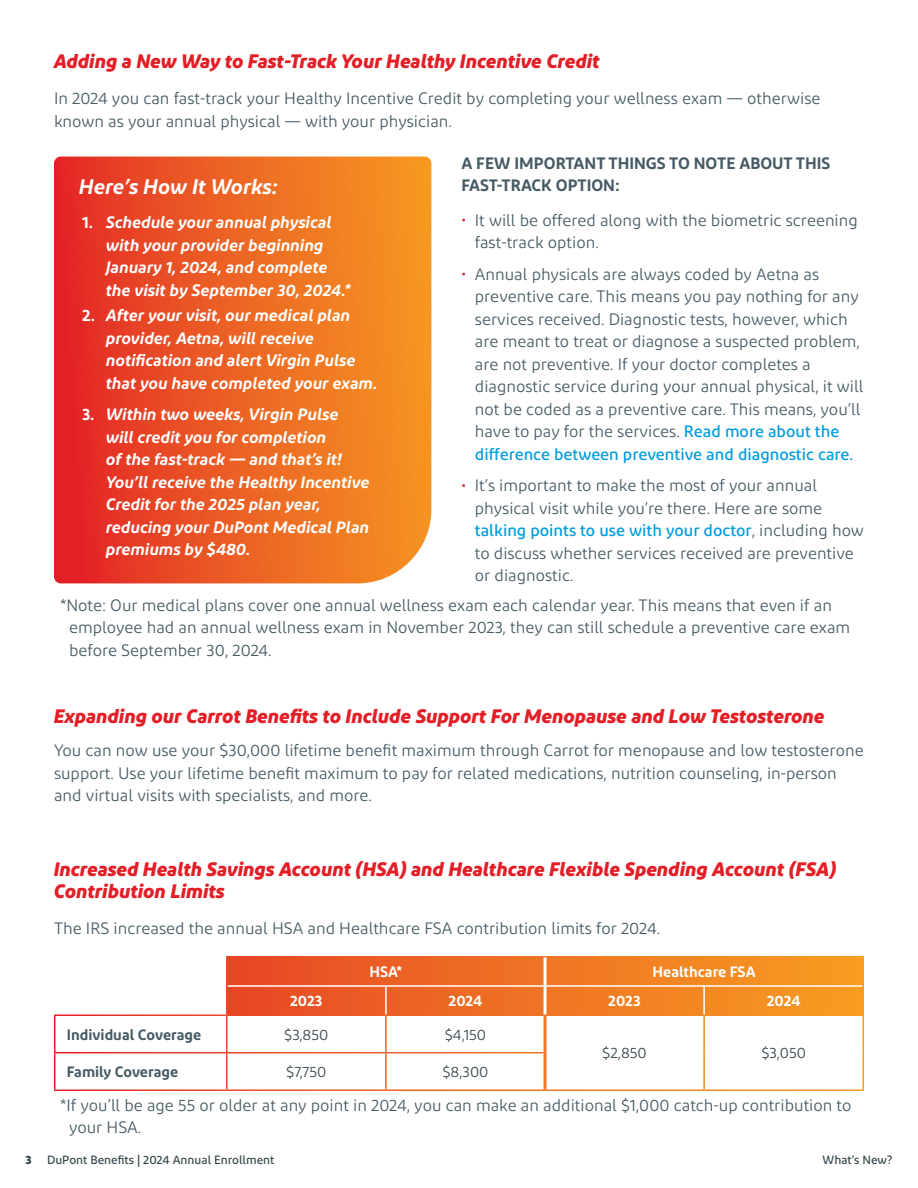
<style>
.page{position:relative;width:918px;height:1188px;background:#fff}
.page>*{position:absolute;margin:0;border:0;box-sizing:border-box;transform-origin:0 0}
.Callout_head{font:italic 600 21px "Diodrum";color:#fff}
.t1{font:italic 700 19.5px/22.5px "Diodrum";color:#e31e26}
.Body{font:16.5px/22.5px "Diodrum";color:#455a64}
.t2{font:italic 600 16.5px/22.5px "Diodrum";color:#fff}
.List_Body_what_s_new{font:16.5px/22.5px "Diodrum";color:#455a64}
.Body_intro{font:16.5px/22.5px "Diodrum";color:#455a64}
.t3{font:600 16.5px/22.5px "Diodrum";color:#455a64}
.Table-body{font:15px "Diodrum";color:#37474d}
.Table-Column_head{font:600 15px "Diodrum";color:#fff}
.Table-Row_head{font:600 15px "Diodrum";color:#455a64}
.t4{font:500 12px "Diodrum";color:#37464c}
.t5{font:700 12px "Diodrum";color:#37464c}
.s1{color:#fff}
.s2{font-weight:500;color:#009cde}
.s3{font-style:normal}
</style>
<div class="page">
<svg style="left:228px;top:957px;width:634px;height:57px;background:#ef7323"></svg>
<hr style="left:228px;top:985px;width:158px;height:2px;background:#fff">
<hr style="left:386px;top:985px;width:158px;height:2px;background:#fff">
<hr style="left:547px;top:985px;width:157px;height:2px;background:#fff">
<hr style="left:704px;top:985px;width:158px;height:2px;background:#fff">
<hr style="left:385px;top:987px;width:2px;height:27px;background:#fff">
<hr style="left:544px;top:986px;width:3px;height:28px;background:#fff">
<hr style="left:544px;top:957px;width:3px;height:29px;background:#fff">
<hr style="left:703px;top:987px;width:2px;height:27px;background:#fff">
<svg style="left:54px;top:157px;width:377px;height:426px;background:#ec6125"></svg>
<p class="t1" style="left:54px;top:49px;width:547px">Adding a New Way to Fast-Track Your Healthy Incentive Credit</p>
<p class="Body_intro" style="left:54px;top:87px;width:768px">In 2024 you can fast-track your Healthy Incentive Credit by completing your wellness exam — otherwise known as your annual physical — with your physician.</p>
<p class="t3" style="left:461px;top:151px;width:370px">A FEW IMPORTANT THINGS TO NOTE ABOUT THIS<br>FAST-TRACK OPTION:</p>
<p class="Body" style="left:475px;top:209px;width:384px;text-indent:-14px"><span class="s1">•</span> It will be offered along with the biometric screening fast-track option.</p>
<p class="Body" style="left:475px;top:263px;width:390px;text-indent:-14px"><span class="s1">•</span> Annual physicals are always coded by Aetna as preventive care. This means you pay nothing for any services received. Diagnostic tests, however, which are meant to treat or diagnose a suspected problem, are not preventive. If your doctor completes a diagnostic service during your annual physical, it will not be coded as a preventive care. This means, you’ll have to pay for the services. <span class="s2">Read more about the difference between preventive and diagnostic care.</span></p>
<p class="Body" style="left:475px;top:474px;width:391px;text-indent:-14px"><span class="s1">•</span> It’s important to make the most of your annual physical visit while you’re there. Here are some <span class="s2">talking points to use with your doctor</span>, including how to discuss whether services received are preventive or diagnostic.</p>
<p class="Callout_head" style="left:79px;top:173px;width:201px">Here’s How It Works:</p>
<p class="t2" style="left:106px;top:211px;width:246px;text-indent:-24px"><span class="s3">1.</span> Schedule your annual physical with your provider beginning<br>January 1, 2024, and complete the visit by September 30, 2024.*</p>
<p class="t2" style="left:106px;top:304px;width:273px;text-indent:-24px"><span class="s3">2.</span> After your visit, our medical plan provider, Aetna, will receive notification and alert Virgin Pulse that you have completed your exam.</p>
<p class="t2" style="left:106px;top:403px;width:265px;text-indent:-24px"><span class="s3">3.</span> Within two weeks, Virgin Pulse will credit you for completion<br>of the fast-track — and that’s it!<br>You’ll receive the Healthy Incentive<br>Credit for the 2025 plan year, reducing your DuPont Medical Plan premiums by $480.</p>
<p class="List_Body_what_s_new" style="left:69px;top:594px;width:783px;text-indent:-9px">*Note: Our medical plans cover one annual wellness exam each calendar year. This means that even if an employee had an annual wellness exam in November 2023, they can still schedule a preventive care exam before September 30, 2024.</p>
<p class="t1" style="left:54px;top:705px;width:772px">Expanding our Carrot Benefits to Include Support For Menopause and Low Testosterone</p>
<p class="Body" style="left:54px;top:739px;width:811px">You can now use your $30,000 lifetime benefit maximum through Carrot for menopause and low testosterone support. Use your lifetime benefit maximum to pay for related medications, nutrition counseling, in-person and virtual visits with specialists, and more.</p>
<p class="t1" style="left:54px;top:857px;width:784px">Increased Health Savings Account (HSA) and Healthcare Flexible Spending Account (FSA)<br>Contribution Limits</p>
<p class="Body_intro" style="left:54px;top:917px;width:608px">The IRS increased the annual HSA and Healthcare FSA contribution limits for 2024.</p>
<p class="Table-Column_head" style="left:369px;top:962px;width:35px">HSA*</p>
<p class="Table-Column_head" style="left:653px;top:962px;width:105px">Healthcare FSA</p>
<p class="Table-Column_head" style="left:290px;top:991px;width:34px">2023</p>
<p class="Table-Column_head" style="left:448px;top:991px;width:35px">2024</p>
<p class="Table-Column_head" style="left:608px;top:991px;width:34px">2023</p>
<p class="Table-Column_head" style="left:767px;top:991px;width:35px">2024</p>
<p class="Table-Row_head" style="left:67px;top:1025px;width:136px">Individual Coverage</p>
<p class="Table-body" style="left:284px;top:1025px;width:46px">$3,850</p>
<p class="Table-body" style="left:445px;top:1025px;width:43px">$4,150</p>
<p class="Table-body" style="left:602px;top:1044px;width:46px">$2,850</p>
<p class="Table-body" style="left:761px;top:1044px;width:46px">$3,050</p>
<p class="Table-Row_head" style="left:67px;top:1062px;width:113px">Family Coverage</p>
<p class="Table-body" style="left:286px;top:1063px;width:42px">$7,750</p>
<p class="Table-body" style="left:442px;top:1063px;width:48px">$8,300</p>
<p class="List_Body_what_s_new" style="left:69px;top:1093px;width:784px;text-indent:-9px">*If you’ll be age 55 or older at any point in 2024, you can make an additional $1,000 catch-up contribution to your HSA.</p>
<p class="t5" style="left:26px;top:1152px;width:8px">3</p>
<p class="t4" style="left:47px;top:1152px;width:229px">DuPont Benefits | 2024 Annual Enrollment</p>
<p class="t4" style="left:823px;top:1152px;width:71px">What’s New?</p>
</div>
